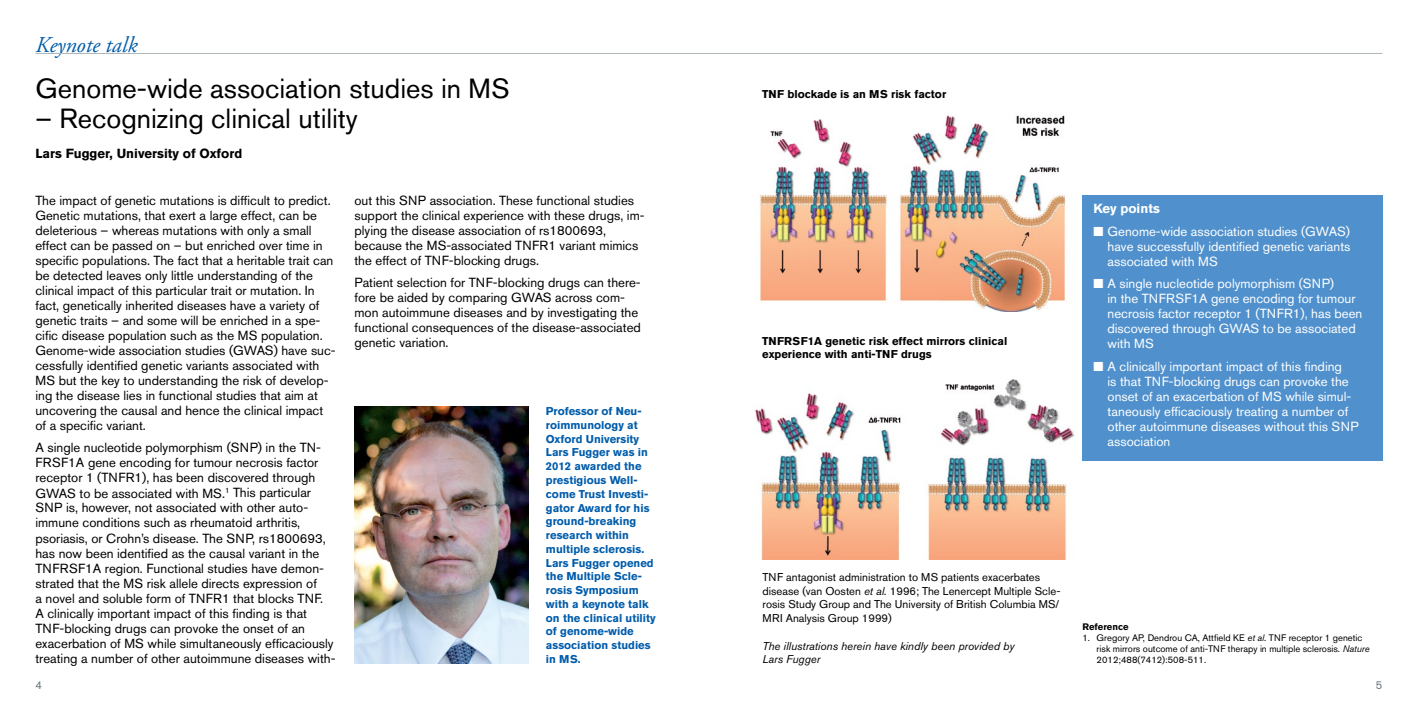
<style>
.page{position:relative;width:1418px;height:709px;background:#fff}
.page>*{position:absolute;margin:0;border:0;box-sizing:border-box;transform-origin:0 0}
.t1{font:27.5px "Akzidenz Grotesk BE";color:#000}
.t2{font:italic 22.5px "Adobe Garamond Pro";color:#005cab}
.t3{font:13.12px/15px "Akzidenz Grotesk BE";color:#000}
.t4{font:13.12px/15px "Akzidenz Grotesk BE";color:#fff}
.t5{font:700 13.12px "Akzidenz Grotesk BE";color:#000}
.t6{font:700 13.12px "Akzidenz Grotesk BE";color:#fff}
.t7{font:700 11.25px/13.8px "Akzidenz Grotesk BE";color:#005cab}
.t8{font:11.25px/13.8px "Akzidenz Grotesk BE";color:#000}
.t9{font:700 11.25px/13.8px "Akzidenz Grotesk BE";color:#000}
.t10{font:italic 11.25px/13.8px "Akzidenz Grotesk BE";color:#000}
.t11{font:11.25px "Akzidenz Grotesk BE";color:#6a747b}
.t12{font:9.38px/11.2px "Akzidenz Grotesk BE";color:#000}
.t13{font:700 9.38px "Akzidenz Grotesk BE";color:#000}
.s1{font-style:italic}
</style>
<div class="page">
<div style="left:1082px;top:195px;width:300px;height:266px;background:#5091cd"></div>
<img style="left:354px;top:407px;width:174px;height:256px">
<img style="left:759px;top:115px;width:307px;height:197px">
<img style="left:755px;top:379px;width:320px;height:180px">
<hr style="left:35px;top:53px;width:674px;height:1px;background:#b0b7bb">
<hr style="left:709px;top:53px;width:673px;height:1px;background:#b0b7bb">
<h2 class="t2" style="left:35px;top:31px;width:104px">Keynote talk</h2>
<h1 class="t1" style="left:35px;top:72px;width:476px">Genome-wide association studies in MS</h1>
<h1 class="t1" style="left:35px;top:102px;width:324px">– Recognizing clinical utility</h1>
<p class="t5" style="left:35px;top:146px;width:208px">Lars Fugger, University of Oxford</p>
<p class="t3" style="left:35px;top:193px;width:302px">The impact of genetic mutations is difficult to predict.<br>Genetic mutations, that exert a large effect, can be deleterious – whereas mutations with only a small effect can be passed on – but enriched over time in specific populations. The fact that a heritable trait can be detected leaves only little understanding of the clinical impact of this particular trait or mutation. In fact, genetically inherited diseases have a variety of genetic traits – and some will be enriched in a spe&shy;cific disease population such as the MS population.<br>Genome-wide association studies (GWAS) have suc&shy;cessfully identified genetic variants associated with MS but the key to understanding the risk of develop&shy;ing the disease lies in functional studies that aim at uncovering the causal and hence the clinical impact of a specific variant.</p>
<p class="t3" style="left:35px;top:440px;width:301px">A single nucleotide polymorphism (SNP) in the TN-FRSF1A gene encoding for tumour necrosis factor receptor 1 (TNFR1), has been discovered through GWAS to be associated with MS.<sup>1</sup> This particular SNP is, however, not associated with other auto&shy;immune conditions such as rheumatoid arthritis, psoriasis, or Crohn’s disease. The SNP, rs1800693, has now been identified as the causal variant in the TNFRSF1A region. Functional studies have demon&shy;strated that the MS risk allele directs expression of<br>a novel and soluble form of TNFR1 that blocks TNF.<br>A clinically important impact of this finding is that TNF-blocking drugs can provoke the onset of an exacerbation of MS while simultaneously efficaciously treating a number of other autoimmune diseases with-</p>
<p class="t3" style="left:354px;top:193px;width:292px">out this SNP association. These functional studies support the clinical experience with these drugs, im&shy;plying the disease association of rs1800693, because the MS-associated TNFR1 variant mimics the effect of TNF-blocking drugs.</p>
<p class="t3" style="left:354px;top:275px;width:288px">Patient selection for TNF-blocking drugs can there&shy;fore be aided by comparing GWAS across com&shy;mon autoimmune diseases and by investigating the functional consequences of the disease-associated genetic variation.</p>
<p class="t7" style="left:546px;top:404px;width:111px">Professor of Neu&shy;roimmunology at<br>Oxford University<br>Lars Fugger was in<br>2012 awarded the prestigious Well&shy;come Trust Investi&shy;gator Award for his ground-breaking research within multiple sclerosis.<br>Lars Fugger opened the Multiple Scle&shy;rosis Symposium with a keynote talk on the clinical utility of genome-wide association studies in MS.</p>
<p class="t9" style="left:762px;top:87px;width:185px">TN F blockade is an M S risk factor</p>
<p class="t9" style="left:762px;top:334px;width:247px">TN FRSF1A genetic risk effect mirrors clinical experience with anti-TN F drugs</p>
<p class="t6" style="left:1093px;top:201px;width:68px">Key points</p>
<p class="t4" style="left:1107px;top:223px;width:244px;text-align:justify;text-indent:-14px">■ Genome-wide association studies (GWAS) have successfully identified genetic variants associated with MS</p>
<p class="t4" style="left:1107px;top:276px;width:256px;text-indent:-14px">■ A single nucleotide polymorphism (SNP)<br>in the TNFRSF1A gene encoding for tumour necrosis factor receptor 1 (TNFR1), has been discovered through GWAS to be associated with MS</p>
<p class="t4" style="left:1107px;top:358px;width:253px;text-indent:-14px">■ A clinically important impact of this finding<br>is that TNF-blocking drugs can provoke the onset of an exacerbation of MS while simul&shy;taneously efficaciously treating a number of other autoimmune diseases without this SNP association</p>
<p class="t8" style="left:762px;top:570px;width:299px">TNF antagonist administration to MS patients exacerbates disease (van Oosten <span class="s1">et al.</span> 1996; The Lenercept Multiple Scle&shy;rosis Study Group and The University of British Columbia MS/ MRI Analysis Group 1999)</p>
<p class="t10" style="left:762px;top:639px;width:253px">The illustrations herein have kindly been provided by<br>Lars Fugger</p>
<p class="t13" style="left:1082px;top:621px;width:48px">Reference</p>
<p class="t12" style="left:1096px;top:632px;width:274px;text-indent:-14px">1. Gregory AP, Dendrou CA, Attfield KE <span class="s1">et al</span>. TNF receptor 1 genetic risk mirrors outcome of anti-TNF therapy in multiple sclerosis. <span class="s1">Nature<br></span>2012;488(7412):508-511.</p>
<p class="t11" style="left:35px;top:678px;width:8px">4</p>
<p class="t11" style="left:1375px;top:678px;width:8px">5</p>
</div>
